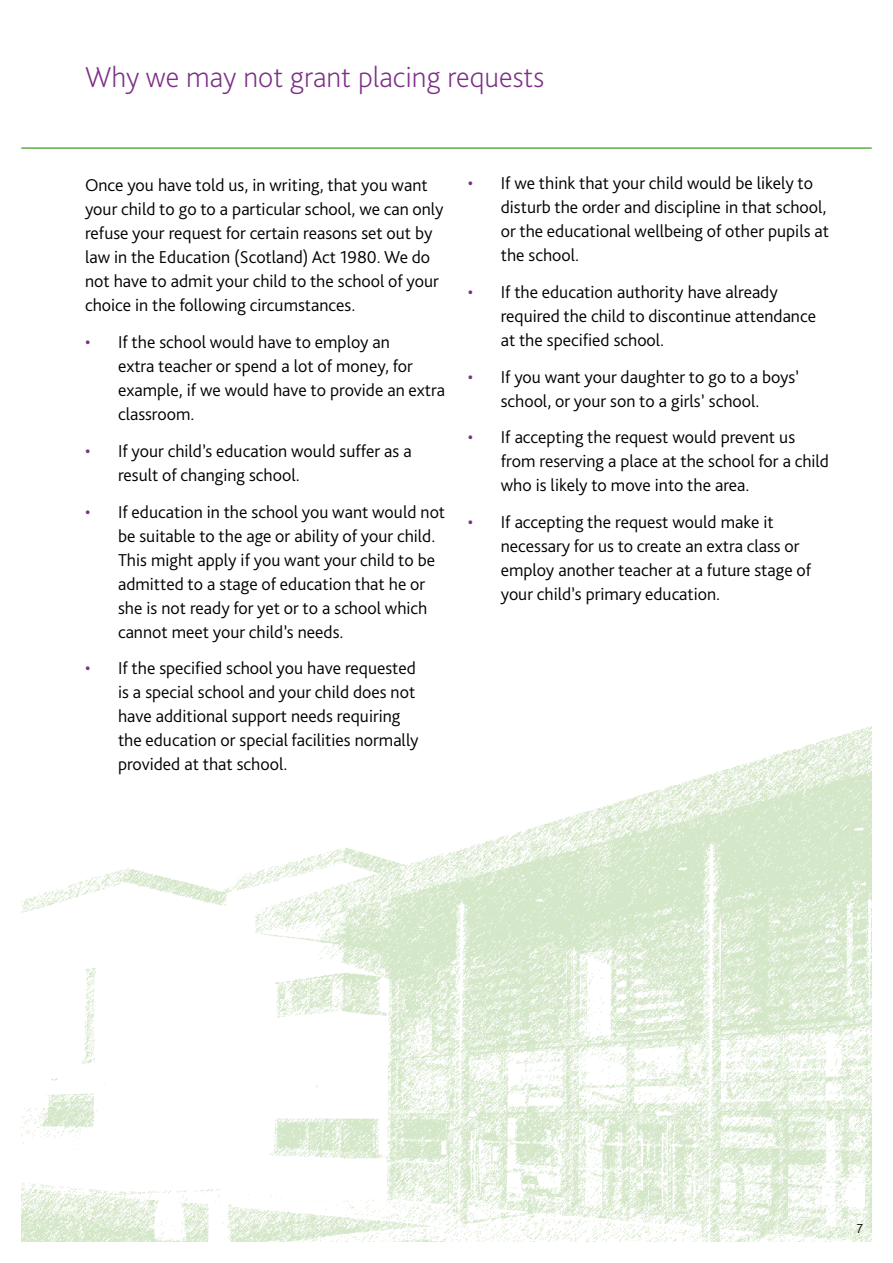
<style>
.page{position:relative;width:893px;height:1263px;background:#fff}
.page>*{position:absolute;margin:0;border:0;box-sizing:border-box;transform-origin:0 0}
.t1{font:200 30px "Bliss Pro";color:#7c2f86}
.t2{font:300 18px/24px "Bliss Pro";color:#000}
.t3{font:300 13.5px "Bliss Pro";color:#000}
.s1{color:#7c2f86}
</style>
<div class="page">
<img style="left:21px;top:726px;width:851px;height:516px">
<hr style="left:21px;top:147px;width:851px;height:2px;background:#5dae48">
<h1 class="t1" style="left:85px;top:58px;width:461px">Why we may not grant placing requests</h1>
<p class="t2" style="left:85px;top:173px;width:360px">Once you have told us, in writing, that you want your child to go to a particular school, we can only refuse your request for certain reasons set out by law in the Education (Scotland) Act 1980. We do not have to admit your child to the school of your choice in the following circumstances.</p>
<p class="t2" style="left:118px;top:330px;width:329px;text-indent:-33px"><span class="s1">•</span> If the school would have to employ an<br>extra teacher or spend a lot of money, for example, if we would have to provide an extra classroom.</p>
<p class="t2" style="left:118px;top:438px;width:295px;text-indent:-33px"><span class="s1">•</span> If your child’s education would suffer as a result of changing school.</p>
<p class="t2" style="left:118px;top:499px;width:329px;text-indent:-33px"><span class="s1">•</span> If education in the school you want would not be suitable to the age or ability of your child.<br>This might apply if you want your child to be admitted to a stage of education that he or she is not ready for yet or to a school which cannot meet your child’s needs.</p>
<p class="t2" style="left:118px;top:656px;width:302px;text-indent:-33px"><span class="s1">•</span> If the specified school you have requested is a special school and your child does not have additional support needs requiring the education or special facilities normally provided at that school.</p>
<p class="t2" style="left:501px;top:171px;width:330px;text-indent:-33px"><span class="s1">•</span> If we think that your child would be likely to disturb the order and discipline in that school, or the educational wellbeing of other pupils at the school.</p>
<p class="t2" style="left:501px;top:279px;width:317px;text-indent:-33px"><span class="s1">•</span> If the education authority have already required the child to discontinue attendance at the specified school.</p>
<p class="t2" style="left:468px;top:364px;width:333px;text-align:center"><span class="s1">•</span> If you want your daughter to go to a boys’ school, or your son to a girls’ school.</p>
<p class="t2" style="left:501px;top:425px;width:330px;text-indent:-33px"><span class="s1">•</span> If accepting the request would prevent us from reserving a place at the school for a child who is likely to move into the area.</p>
<p class="t2" style="left:501px;top:510px;width:312px;text-indent:-33px"><span class="s1">•</span> If accepting the request would make it necessary for us to create an extra class or employ another teacher at a future stage of your child’s primary education.</p>
<p class="t3" style="left:857px;top:1220px;width:8px">7</p>
</div>
